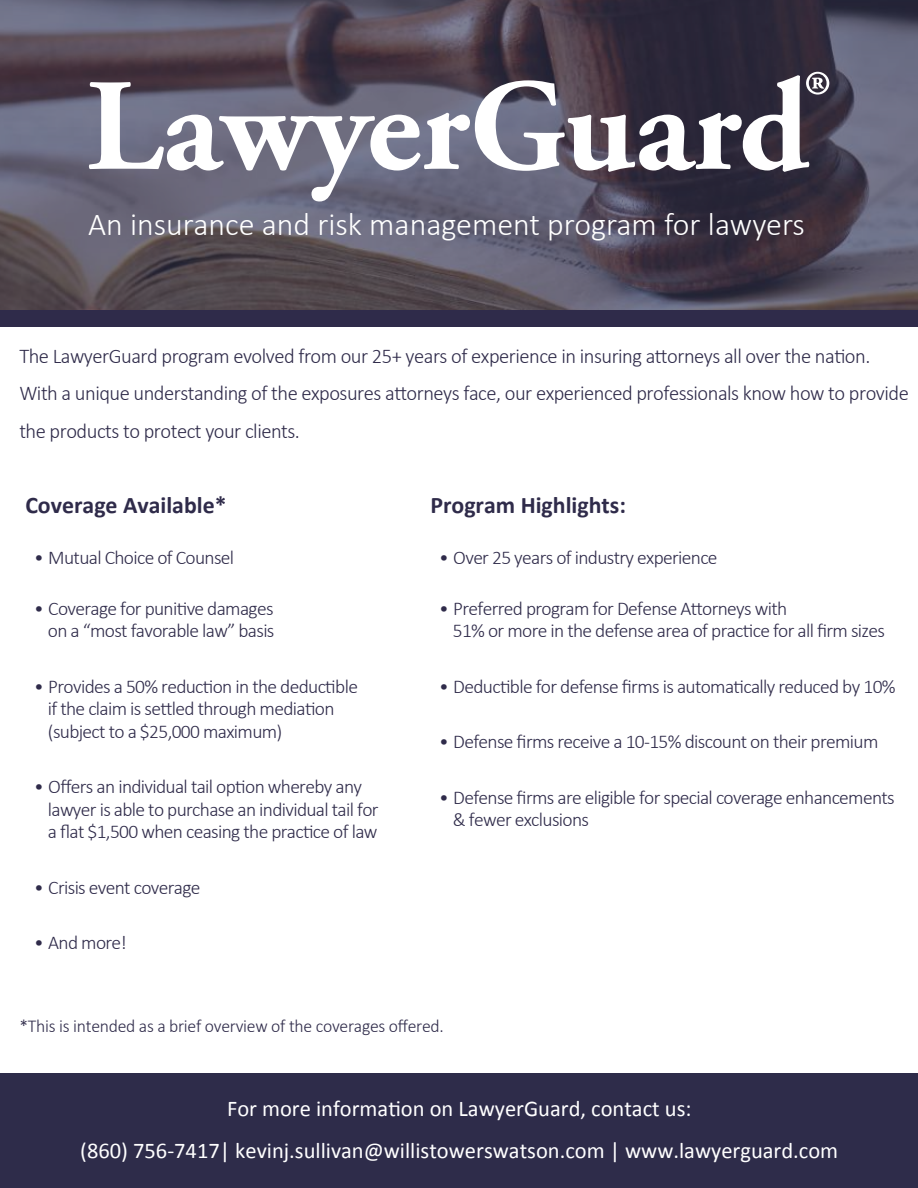
<style>
.page{position:relative;width:918px;height:1188px;background:#fff}
.page>*{position:absolute;margin:0;border:0;box-sizing:border-box;transform-origin:0 0}
.t1{font:700 130.65px "Adobe Garamond Pro";color:#fff}
.t2{font:300 32.1px "Calibri";color:#fff}
.t3{font:700 23.85px "Calibri";color:#2f2b4a}
.t4{font:22.5px/42px "Calibri";color:#fff;text-align:center}
.t5{font:300 21px/37.5px "Calibri";letter-spacing:-.025em;color:#2f2b4a}
.t6{font:300 19.5px/22.5px "Calibri";letter-spacing:-.035em;color:#2f2b4a}
.t7{font:300 18.15px "Calibri";letter-spacing:-.015em;color:#2f2b4a}
</style>
<div class="page">
<svg style="left:0;top:0;width:918px;height:310px;background:#544f5f"></svg>
<div style="left:1px;top:1074px;width:917px;height:114px;background:#2e2c4a"></div>
<div style="left:0;top:310px;width:918px;height:17px;background:#2f2b4a"></div>
<h1 class="t1" style="left:86px;top:51px;width:747px">LawyerGuard<sup>®</sup></h1>
<h2 class="t2" style="left:88px;top:205px;width:718px">An insurance and risk management program for lawyers</h2>
<p class="t5" style="left:19px;top:337px;width:891px">The LawyerGuard program evolved from our 25+ years of experience in insuring attorneys all over the nation.<br>With a unique understanding of the exposures attorneys face, our experienced professionals know how to provide the products to protect your clients.</p>
<p class="t3" style="left:25px;top:490px;width:203px">Coverage Available*</p>
<p class="t6" style="left:34px;top:546px;width:202px">• Mutual Choice of Counsel</p>
<p class="t6" style="left:34px;top:597px;width:242px;text-align:right">• Coverage for punitive damages on a “most favorable law” basis</p>
<p class="t6" style="left:48px;top:675px;width:312px;text-indent:-14px">• Provides a 50% reduction in the deductible if the claim is settled through mediation (subject to a $25,000 maximum)</p>
<p class="t6" style="left:48px;top:775px;width:332px;text-indent:-14px">• Offers an individual tail option whereby any lawyer is able to purchase an individual tail for a flat $1,500 when ceasing the practice of law</p>
<p class="t6" style="left:34px;top:876px;width:168px">• Crisis event coverage</p>
<p class="t6" style="left:34px;top:931px;width:94px">• And more!</p>
<p class="t3" style="left:430px;top:490px;width:197px">Program Highlights:</p>
<p class="t6" style="left:439px;top:546px;width:280px">• Over 25 years of industry experience</p>
<p class="t6" style="left:453px;top:597px;width:434px;text-indent:-14px">• Preferred program for Defense Attorneys with<br>51% or more in the defense area of practice for all firm sizes</p>
<p class="t6" style="left:439px;top:675px;width:458px">• Deductible for defense firms is automatically reduced by 10%</p>
<p class="t6" style="left:439px;top:730px;width:441px">• Defense firms receive a 10-15% discount on their premium</p>
<p class="t6" style="left:453px;top:786px;width:443px;text-indent:-14px">• Defense firms are eligible for special coverage enhancements &amp; fewer exclusions</p>
<p class="t7" style="left:19px;top:1015px;width:426px">*This is intended as a brief overview of the coverages offered.</p>
<p class="t4" style="left:80px;top:1088px;width:760px">For more information on LawyerGuard, contact us:<br>(860) 756-7417| kevinj.sullivan@willistowerswatson.com | www.lawyerguard.com</p>
</div>
